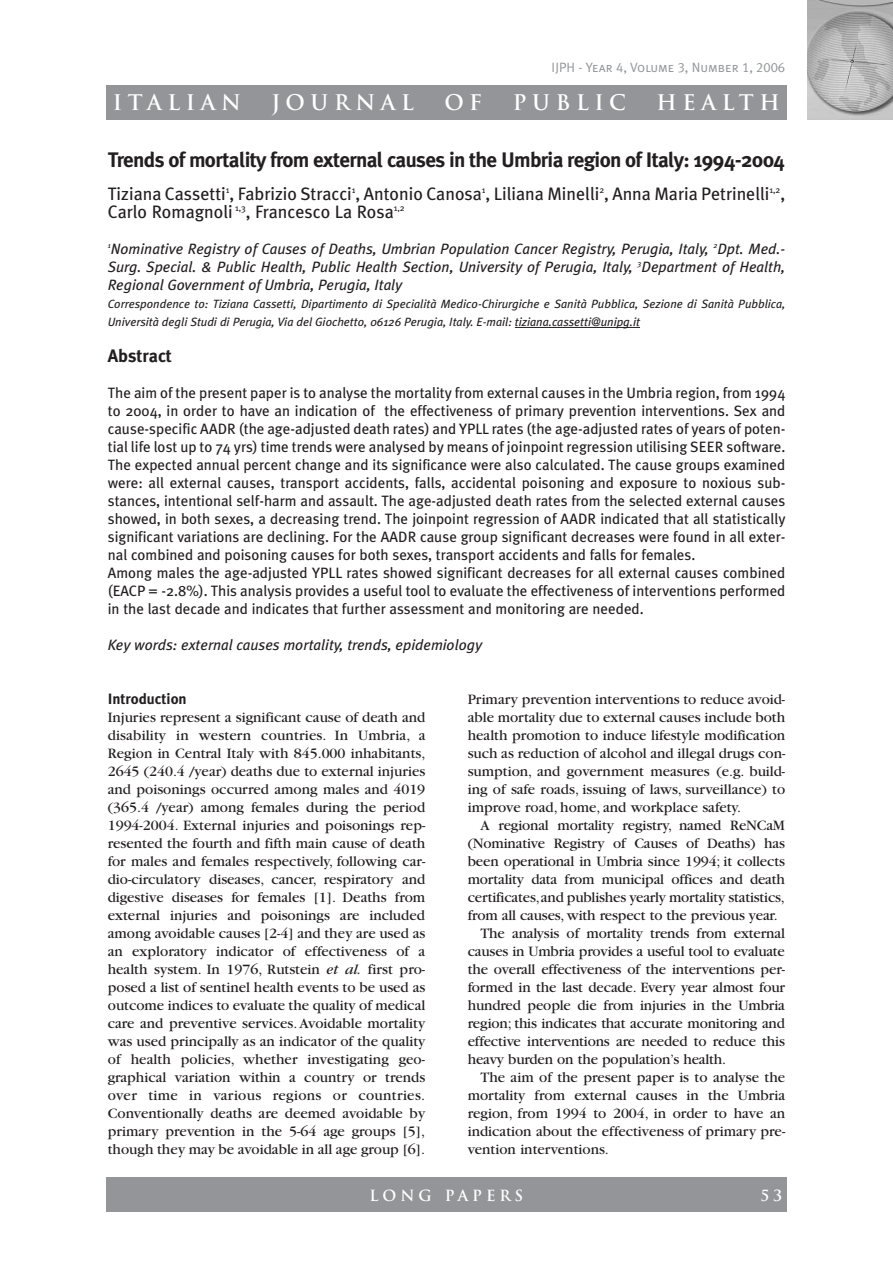
<style>
.page{position:relative;width:893px;height:1263px;background:#fff}
.page>*{position:absolute;margin:0;border:0;box-sizing:border-box;transform-origin:0 0}
.t1{font:700 21px "Meta Plus";letter-spacing:-.035em;color:#231f20}
.t2{font:700 21px "Trajan";letter-spacing:.265em;color:#fff}
.t3{font:18px/18px "Meta Plus";color:#231f20}
.t4{font:700 18px "Meta Plus";color:#231f20}
.t5{font:15px/18px "Garamond";letter-spacing:-.01em;color:#231f20;text-align:justify}
.t6{font:15px/18px "Meta Plus";color:#231f20}
.t7{font:italic 15px/18px "Meta Plus";color:#231f20;text-align:justify}
.t8{font:700 15px "Meta Plus";color:#231f20}
.t9{font:700 15px "Trajan";letter-spacing:.26em;color:#fff}
.t10{font:13.5px "Meta Plus Normal Caps";color:#939598}
.t11{font:italic 12px/18px "Meta Plus";color:#231f20}
.s1{font-style:italic}
</style>
<div class="page">
<img style="left:808px;top:0;width:85px;height:119px">
<div style="left:106px;top:85px;width:681px;height:34px;background:#939598"></div>
<div style="left:106px;top:1178px;width:681px;height:34px;background:#939598"></div>
<hr style="left:515px;top:327px;width:125px;height:1px;background:#231f20">
<p class="t10" style="left:551px;top:59px;width:235px">IJPH - Year 4, Volume 3, Number 1, 2006</p>
<h1 class="t2" style="left:113px;top:90px;width:130px">ITALIAN</h1>
<h1 class="t2" style="left:271px;top:90px;width:144px">JOURNAL</h1>
<h1 class="t2" style="left:444px;top:90px;width:39px">O F</h1>
<h1 class="t2" style="left:513px;top:90px;width:115px">PUBLIC</h1>
<h1 class="t2" style="left:657px;top:90px;width:125px">HEALTH</h1>
<h1 class="t1" style="left:108px;top:147px;width:679px">Trends of mortality from external causes in the Umbria region of Italy: 1994-2004</h1>
<p class="t3" style="left:108px;top:184px;width:679px">Tiziana Cassetti<sup>1</sup>, Fabrizio Stracci<sup>1</sup>, Antonio Canosa<sup>1</sup>, Liliana Minelli<sup>2</sup>, Anna Maria Petrinelli<sup>1,2</sup>,<br>Carlo Romagnoli <sup>1,3</sup>, Francesco La Rosa<sup>1,2</sup></p>
<p class="t7" style="left:108px;top:240px;width:679px"><sup>1</sup>Nominative Registry of Causes of Deaths, Umbrian Population Cancer Registry, Perugia, Italy, <sup>2</sup>Dpt. Med.- Surg. Special. &amp; Public Health, Public Health Section, University of Perugia, Italy, <sup>3</sup>Department of Health, Regional Government of Umbria, Perugia, Italy</p>
<p class="t11" style="left:108px;top:295px;width:679px">Correspondence to: Tiziana Cassetti, Dipartimento di Specialità Medico-Chirurgiche e Sanità Pubblica, Sezione di Sanità Pubblica,<br>Università degli Studi di Perugia, Via del Giochetto, 06126 Perugia, Italy. E-mail: tiziana.cassetti@unipg.it</p>
<p class="t4" style="left:108px;top:345px;width:66px">Abstract</p>
<p class="t6" style="left:108px;top:384px;width:679px">The aim of the present paper is to analyse the mortality from external causes in the Umbria region, from 1994 to 2004, in order to have an indication of the effectiveness of primary prevention interventions. Sex and cause-specific AADR (the age-adjusted death rates) and YPLL rates (the age-adjusted rates of years of poten&shy;tial life lost up to 74 yrs) time trends were analysed by means of joinpoint regression utilising SEER software.<br>The expected annual percent change and its significance were also calculated. The cause groups examined were: all external causes, transport accidents, falls, accidental poisoning and exposure to noxious sub&shy;stances, intentional self-harm and assault. The age-adjusted death rates from the selected external causes showed, in both sexes, a decreasing trend. The joinpoint regression of AADR indicated that all statistically significant variations are declining. For the AADR cause group significant decreases were found in all exter&shy;nal combined and poisoning causes for both sexes, transport accidents and falls for females.<br>Among males the age-adjusted YPLL rates showed significant decreases for all external causes combined (EACP = -2.8%). This analysis provides a useful tool to evaluate the effectiveness of interventions performed in the last decade and indicates that further assessment and monitoring are needed.</p>
<p class="t7" style="left:108px;top:636px;width:376px">Key words: external causes mortality, trends, epidemiology</p>
<p class="t8" style="left:108px;top:690px;width:80px">Introduction</p>
<p class="t5" style="left:108px;top:709px;width:319px">Injuries represent a significant cause of death and disability in western countries. In Umbria, a Region in Central Italy with 845.000 inhabitants, 2645 (240.4 /year) deaths due to external injuries and poisonings occurred among males and 4019 (365.4 /year) among females during the period 1994-2004. External injuries and poisonings rep&shy;resented the fourth and fifth main cause of death for males and females respectively, following car&shy;dio-circulatory diseases, cancer, respiratory and digestive diseases for females [1]. Deaths from external injuries and poisonings are included among avoidable causes [2-4] and they are used as an exploratory indicator of effectiveness of a health system. In 1976, Rutstein <span class="s1">et al.</span> first pro&shy;posed a list of sentinel health events to be used as outcome indices to evaluate the quality of medical care and preventive services. Avoidable mortality was used principally as an indicator of the quality of health policies, whether investigating geo&shy;graphical variation within a country or trends over time in various regions or countries.<br>Conventionally deaths are deemed avoidable by primary prevention in the 5-64 age groups [5], though they may be avoidable in all age group [6].</p>
<p class="t5" style="left:468px;top:691px;width:319px">Primary prevention interventions to reduce avoid&shy;able mortality due to external causes include both health promotion to induce lifestyle modification such as reduction of alcohol and illegal drugs con&shy;sumption, and government measures (e.g. build&shy;ing of safe roads, issuing of laws, surveillance) to improve road, home, and workplace safety.</p>
<p class="t5" style="left:480px;top:817px;width:306px">A regional mortality registry, named ReNCaM</p>
<p class="t5" style="left:468px;top:835px;width:319px">(Nominative Registry of Causes of Deaths) has</p>
<p class="t5" style="left:468px;top:853px;width:319px">been operational in Umbria since 1994; it collects</p>
<p class="t5" style="left:468px;top:871px;width:319px">mortality data from municipal offices and death</p>
<p class="t5" style="left:468px;top:889px;width:319px">certificates,and publishes yearly mortality statistics,</p>
<p class="t5" style="left:468px;top:907px;width:311px">from all causes, with respect to the previous year.</p>
<p class="t5" style="left:480px;top:925px;width:306px">The analysis of mortality trends from external</p>
<p class="t5" style="left:468px;top:943px;width:319px">causes in Umbria provides a useful tool to evaluate</p>
<p class="t5" style="left:468px;top:961px;width:319px">the overall effectiveness of the interventions per-</p>
<p class="t5" style="left:468px;top:979px;width:319px">formed in the last decade. Every year almost four</p>
<p class="t5" style="left:468px;top:997px;width:319px">hundred people die from injuries in the Umbria</p>
<p class="t5" style="left:468px;top:1015px;width:319px">region; this indicates that accurate monitoring and</p>
<p class="t5" style="left:468px;top:1033px;width:319px">effective interventions are needed to reduce this</p>
<p class="t5" style="left:468px;top:1051px;width:260px">heavy burden on the population’s health.</p>
<p class="t5" style="left:480px;top:1069px;width:306px">The aim of the present paper is to analyse the</p>
<p class="t5" style="left:468px;top:1087px;width:319px">mortality from external causes in the Umbria</p>
<p class="t5" style="left:468px;top:1105px;width:319px">region, from 1994 to 2004, in order to have an</p>
<p class="t5" style="left:468px;top:1123px;width:319px">indication about the effectiveness of primary pre-</p>
<p class="t5" style="left:468px;top:1141px;width:143px">vention interventions.</p>
<p class="t9" style="left:370px;top:1186px;width:155px">LONG PAPERS</p>
<p class="t9" style="left:761px;top:1186px;width:23px">5 3</p>
</div>
